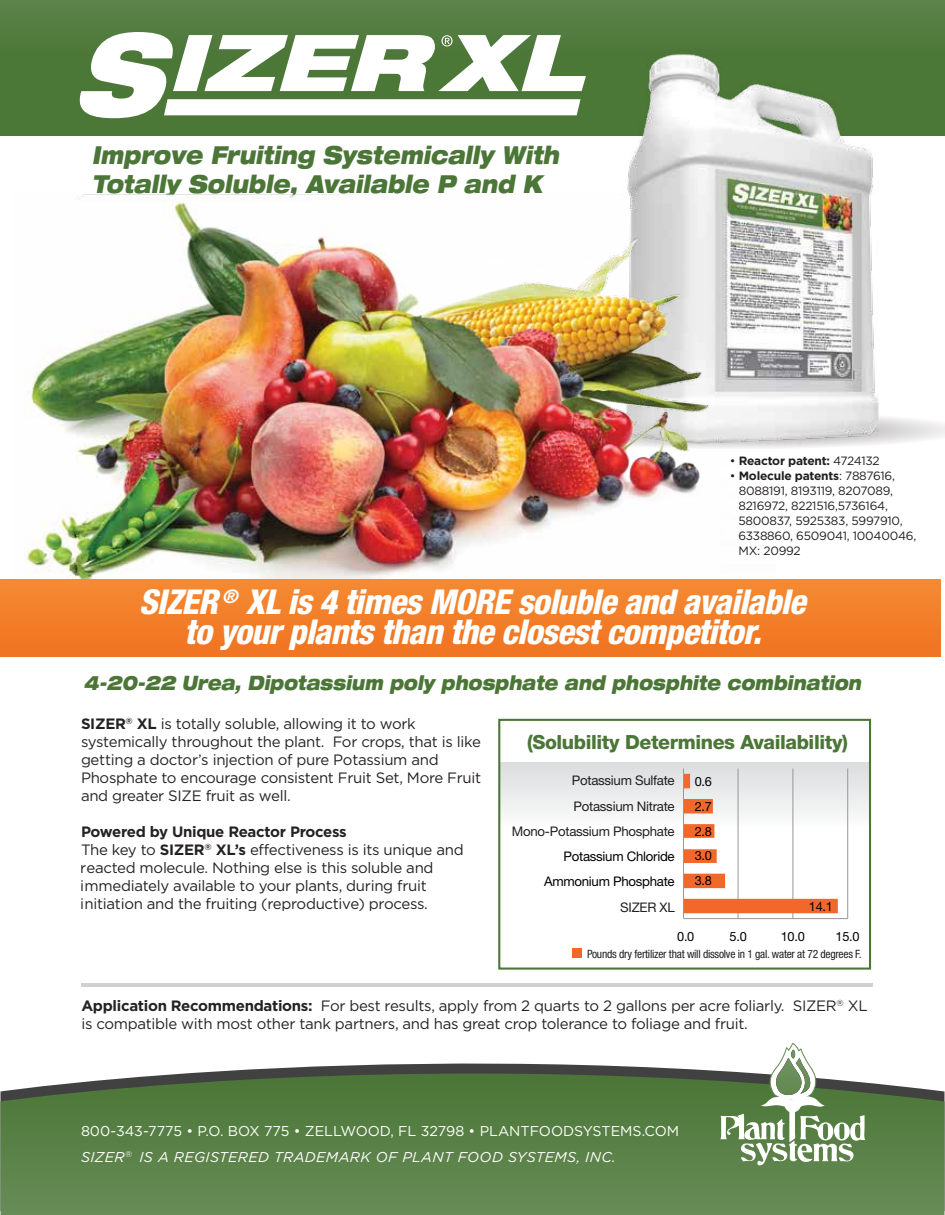
<style>
.page{position:relative;width:945px;height:1215px;background:#fff}
.page>*{position:absolute;margin:0;border:0;box-sizing:border-box;transform-origin:0 0}
.t1{font:italic 800 condensed 34.35px/30.9px "Helvetica Neue";letter-spacing:-.02em;color:#fff;text-align:center}
.t2{font:italic 900 expanded 24.75px/28.3px "Helvetica Neue";color:#4b7637;scale:.8 1}
.t3{font:italic 900 expanded 19.95px "Helvetica Neue";color:#4b7637;scale:.8 1}
.t4{font:800 19.5px "Helvetica Neue";letter-spacing:-.02em;color:#4b7637}
.t5{font:15px/18px "Gotham";letter-spacing:-.02em;color:#231f20}
.t6{font:14.25px "Gotham";color:#fff}
.t7{font:italic 14.25px "Gotham";letter-spacing:.025em;color:#fff}
.t8{font:13.2px/25.3px "Helvetica Neue";letter-spacing:-.02em;color:#231f20;text-align:right}
.t9{font:12.75px/24.8px "Helvetica Neue";color:#000;text-align:justify}
.t10{font:12px/15px "Gotham";letter-spacing:-.02em;color:#231f20}
.t11{font:700 12px "Gotham";letter-spacing:-.02em;color:#231f20}
.t12{font:condensed 11.4px "Helvetica Neue";letter-spacing:-.02em;color:#231f20}
.s1{font-weight:400}
.s2{font-weight:700}
.s3{color:#000}
</style>
<div class="page">
<div style="left:0;top:0;width:945px;height:135px;background:#537c40"></div>
<svg style="left:79px;top:32px;width:507px;height:86px"></svg>
<svg style="left:893px;top:418px;width:52px;height:25px"></svg>
<img style="left:612px;top:52px;width:281px;height:396px">
<img style="left:24px;top:192px;width:752px;height:387px">
<div style="left:0;top:579px;width:940px;height:77px;background:#f27f29"></div>
<div style="left:499px;top:763px;width:371px;height:112px;background:linear-gradient(to bottom,#e0e1e3,#fff)"></div>
<div style="left:498px;top:719px;width:373px;height:251px;border:2px solid #4b7637"></div>
<hr style="left:738px;top:769px;width:1px;height:150px;background:#989797">
<hr style="left:793px;top:769px;width:1px;height:150px;background:#989797">
<hr style="left:847px;top:769px;width:1px;height:150px;background:#989797">
<svg style="left:684px;top:774px;width:154px;height:139px"></svg>
<hr style="left:683px;top:918px;width:165px;height:1px;background:#989797">
<hr style="left:683px;top:769px;width:1px;height:150px;background:#989797">
<div style="left:572px;top:949px;width:10px;height:9px;background:#f2682a"></div>
<hr style="left:81px;top:983px;width:792px;height:4px;background:#cfd2d3">
<svg style="left:179px;top:1063px;width:541px;height:11px;fill:#414142"></svg>
<svg style="left:0;top:1074px;width:945px;height:141px;background:#5c824b"></svg>
<svg style="left:720px;top:1043px;width:145px;height:123px"></svg>
<p class="t2" style="left:92px;top:140px;width:586px">Improve Fruiting Systemically With<br>Totally Soluble, Available P and K</p>
<p class="t11" style="left:730px;top:454px;width:151px"><span class="s1">•</span> Reactor patent: <span class="s1">4724132</span></p>
<p class="t10" style="left:738px;top:468px;width:179px;text-indent:-8px">• <span class="s2">Molecule patents</span>: 7887616,<br>8088191, 8193119, 8207089,<br>8216972, 8221516,5736164,<br>5800837, 5925383, 5997910,<br>6338860, 6509041, 10040046,<br>MX: 20992</p>
<p class="t1" style="left:139px;top:585px;width:668px">SIZER <sup>®</sup> XL is 4 times MORE soluble and available to your plants than the closest competitor.</p>
<h2 class="t3" style="left:84px;top:670px;width:973px">4-20-22 Urea, Dipotassium poly phosphate and phosphite combination</h2>
<p class="t5" style="left:81px;top:714px;width:402px"><span class="s2">SIZER</span><sup>®</sup> <span class="s2">XL</span> is totally soluble, allowing it to work systemically throughout the plant. For crops, that is like getting a doctor’s injection of pure Potassium and Phosphate to encourage consistent Fruit Set, More Fruit and greater SIZE fruit as well.</p>
<p class="t5" style="left:81px;top:822px;width:384px"><span class="s2">Powered by Unique Reactor Process<br></span>The key to <span class="s2">SIZER</span><sup>®</sup> <span class="s2">XL’s</span> effectiveness is its unique and reacted molecule. Nothing else is this soluble and immediately available to your plants, during fruit initiation and the fruiting (reproductive) process.</p>
<p class="t4" style="left:527px;top:730px;width:322px">(Solubility Determines Availability)</p>
<p class="t8" style="left:512px;top:768px;width:164px">Potassium Sulfate<br>Potassium Nitrate<br>Mono-Potassium Phosphate<br><span class="s3">Potassium Chloride<br>Ammonium Phosphate<br></span>SIZER XL</p>
<p class="t9" style="left:695px;top:769px;width:19px">0.6<br>2.7<br>2.8<br>3.0<br>3.8</p>
<p class="t9" style="left:809px;top:894px;width:26px">14.1</p>
<p class="t12" style="left:587px;top:947px;width:276px">Pounds dry fertilizer that will dissolve in 1 gal. water at 72 degrees F.</p>
<p class="t9" style="left:677px;top:924px;width:19px">0.0</p>
<p class="t9" style="left:730px;top:924px;width:19px">5.0</p>
<p class="t9" style="left:781px;top:924px;width:26px">10.0</p>
<p class="t9" style="left:836px;top:924px;width:26px">15.0</p>
<p class="t5" style="left:81px;top:996px;width:788px"><span class="s2">Application Recommendations:</span> For best results, apply from 2 quarts to 2 gallons per acre foliarly. SIZER<sup>®</sup> XL is compatible with most other tank partners, and has great crop tolerance to foliage and fruit.</p>
<p class="t6" style="left:81px;top:1123px;width:600px">800-343-7775 • P.O. BOX 775 • ZELLWOOD, FL 32798 • PLANTFOODSYSTEMS.COM</p>
<p class="t7" style="left:81px;top:1149px;width:536px">SIZER<sup>®</sup> IS A REGISTERED TRADEMARK OF PLANT FOOD SYSTEMS, INC.</p>
</div>
